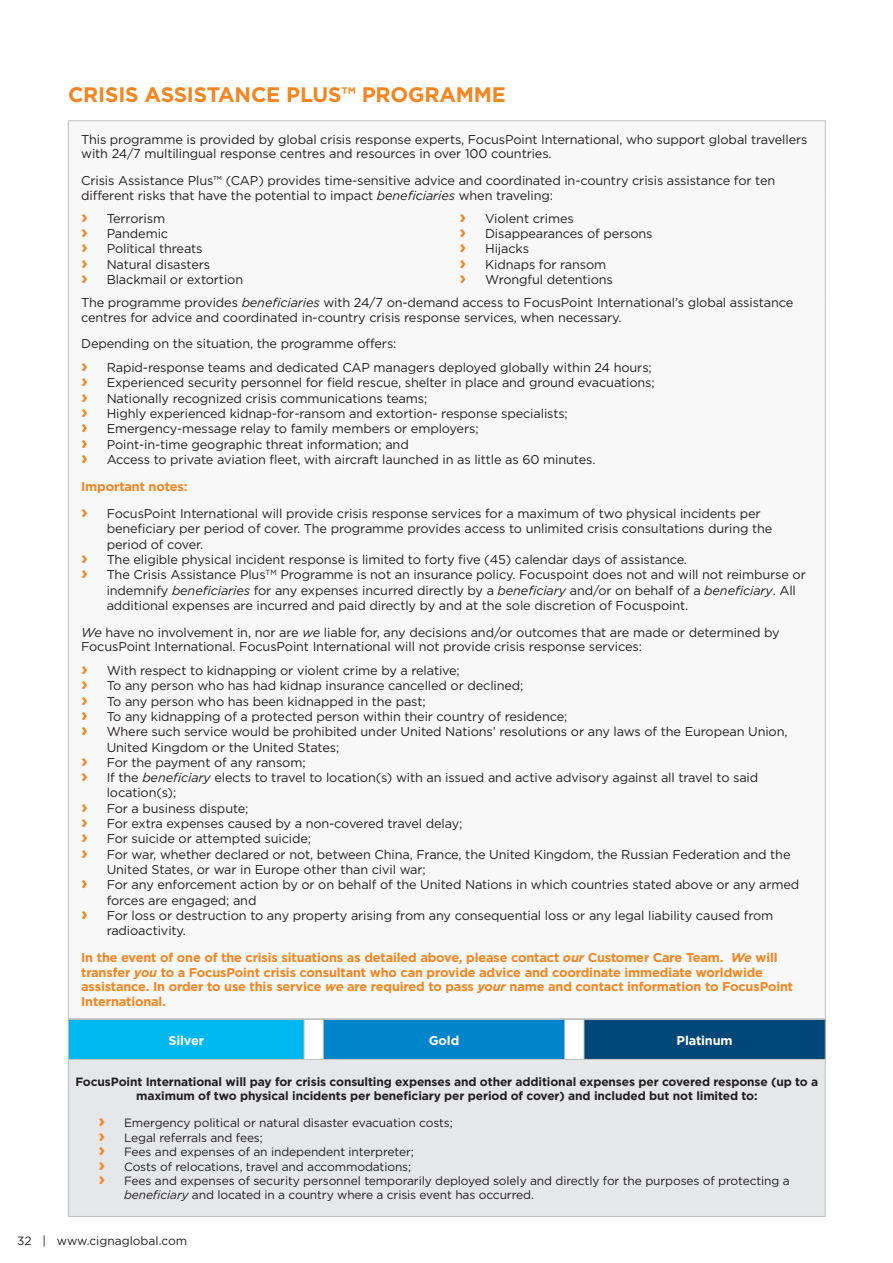
<style>
.page{position:relative;width:893px;height:1263px;background:#fff}
.page>*{position:absolute;margin:0;border:0;box-sizing:border-box;transform-origin:0 0}
.Bullet{font:700 21px "Gotham";letter-spacing:-.01em;color:#f58520}
.t1{font:12.75px/15.3px "Gotham";letter-spacing:-.01em;color:#231f20}
.t2{font:700 12.75px/14.7px "Gotham";letter-spacing:-.01em;color:#f58520}
.t3{font:700 12.75px "Gotham";letter-spacing:-.01em;color:#fff}
.t4{font:12px/14.4px "Gotham";letter-spacing:-.01em;color:#231f20}
.t5{font:700 12px/14.4px "Gotham";letter-spacing:-.01em;color:#231f20;text-align:center}
.s1{font-style:italic}
.s2{font-weight:700;font-size:18px;color:#f58520}
</style>
<div class="page">
<div style="left:68px;top:1019px;width:236px;height:40px;background:#00b8f0"></div>
<div style="left:584px;top:1019px;width:241px;height:40px;background:#004779"></div>
<div style="left:68px;top:1059px;width:757px;height:157px;background:#e6e7e9"></div>
<hr style="left:68px;top:1020px;width:1px;height:39px;background:#bebfc0">
<hr style="left:825px;top:1060px;width:1px;height:156px;background:#bebfc0">
<hr style="left:584px;top:1020px;width:1px;height:39px;background:#bebfc0">
<hr style="left:68px;top:1019px;width:236px;height:1px;background:#bebfc0">
<hr style="left:584px;top:1019px;width:242px;height:1px;background:#bebfc0">
<hr style="left:825px;top:1020px;width:1px;height:39px;background:#bebfc0">
<hr style="left:68px;top:1059px;width:236px;height:1px;background:#bebfc0">
<svg style="left:304px;top:1019px;width:280px;height:41px;background:#2b96d0"></svg>
<hr style="left:584px;top:1059px;width:242px;height:1px;background:#bebfc0">
<hr style="left:68px;top:1060px;width:1px;height:156px;background:#bebfc0">
<hr style="left:68px;top:1216px;width:236px;height:1px;background:#bebfc0">
<svg style="left:304px;top:1216px;width:19px;height:1px"></svg>
<hr style="left:323px;top:1216px;width:242px;height:1px;background:#bebfc0">
<svg style="left:565px;top:1216px;width:19px;height:1px"></svg>
<hr style="left:584px;top:1216px;width:242px;height:1px;background:#bebfc0">
<hr style="left:825px;top:121px;width:1px;height:79px;background:#bebfc0">
<hr style="left:68px;top:120px;width:379px;height:1px;background:#bebfc0">
<hr style="left:447px;top:120px;width:379px;height:1px;background:#bebfc0">
<hr style="left:825px;top:200px;width:1px;height:97px;background:#bebfc0">
<hr style="left:825px;top:297px;width:1px;height:721px;background:#bebfc0">
<hr style="left:68px;top:121px;width:1px;height:79px;background:#bebfc0">
<hr style="left:68px;top:200px;width:1px;height:97px;background:#bebfc0">
<hr style="left:68px;top:297px;width:1px;height:721px;background:#bebfc0">
<hr style="left:68px;top:1018px;width:379px;height:1px;background:#bebfc0">
<hr style="left:447px;top:1018px;width:379px;height:1px;background:#bebfc0">
<p class="Bullet" style="left:68px;top:80px;width:439px">CRISIS ASSISTANCE PLUS™ PROGRAMME</p>
<p class="t1" style="left:81px;top:132px;width:728px;line-height:14.7px">This programme is provided by global crisis response experts, FocusPoint International, who support global travellers with 24/7 multilingual response centres and resources in over 100 countries.</p>
<p class="t1" style="left:81px;top:173px;width:696px;line-height:14.7px">Crisis Assistance Plus™ (CAP) provides time-sensitive advice and coordinated in-country crisis assistance for ten different risks that have the potential to impact <span class="s1">beneficiaries</span> when traveling:</p>
<p class="t1" style="left:81px;top:210px;width:85px"><span class="s2">›</span> Terrorism</p>
<p class="t1" style="left:81px;top:226px;width:89px"><span class="s2">›</span> Pandemic</p>
<p class="t1" style="left:81px;top:241px;width:123px"><span class="s2">›</span> Political threats</p>
<p class="t1" style="left:81px;top:256px;width:131px"><span class="s2">›</span> Natural disasters</p>
<p class="t1" style="left:81px;top:271px;width:164px"><span class="s2">›</span> Blackmail or extortion</p>
<p class="t1" style="left:460px;top:210px;width:116px"><span class="s2">›</span> Violent crimes</p>
<p class="t1" style="left:460px;top:226px;width:194px"><span class="s2">›</span> Disappearances of persons</p>
<p class="t1" style="left:460px;top:241px;width:71px"><span class="s2">›</span> Hijacks</p>
<p class="t1" style="left:460px;top:256px;width:148px"><span class="s2">›</span> Kidnaps for ransom</p>
<p class="t1" style="left:460px;top:271px;width:155px"><span class="s2">›</span> Wrongful detentions</p>
<p class="t1" style="left:81px;top:295px;width:714px;line-height:14.7px">The programme provides <span class="s1">beneficiaries</span> with 24/7 on-demand access to FocusPoint International’s global assistance centres for advice and coordinated in-country crisis response services, when necessary.</p>
<p class="t1" style="left:81px;top:336px;width:317px">Depending on the situation, the programme offers:</p>
<p class="t1" style="left:81px;top:360px;width:572px"><span class="s2">›</span> Rapid-response teams and dedicated CAP managers deployed globally within 24 hours;</p>
<p class="t1" style="left:81px;top:375px;width:575px"><span class="s2">›</span> Experienced security personnel for field rescue, shelter in place and ground evacuations;</p>
<p class="t1" style="left:81px;top:390px;width:348px"><span class="s2">›</span> Nationally recognized crisis communications teams;</p>
<p class="t1" style="left:81px;top:406px;width:488px"><span class="s2">›</span> Highly experienced kidnap-for-ransom and extortion- response specialists;</p>
<p class="t1" style="left:81px;top:421px;width:399px"><span class="s2">›</span> Emergency-message relay to family members or employers;</p>
<p class="t1" style="left:81px;top:436px;width:329px"><span class="s2">›</span> Point-in-time geographic threat information; and</p>
<p class="t1" style="left:81px;top:451px;width:516px"><span class="s2">›</span> Access to private aviation fleet, with aircraft launched in as little as 60 minutes.</p>
<p class="t2" style="left:81px;top:479px;width:108px">Important notes:</p>
<p class="t1" style="left:107px;top:506px;width:667px;text-indent:-26px"><span class="s2">›</span> FocusPoint International will provide crisis response services for a maximum of two physical incidents per beneficiary per period of cover. The programme provides access to unlimited crisis consultations during the period of cover.</p>
<p class="t1" style="left:81px;top:551px;width:607px"><span class="s2">›</span> The eligible physical incident response is limited to forty five (45) calendar days of assistance.</p>
<p class="t1" style="left:107px;top:567px;width:701px;text-indent:-26px"><span class="s2">›</span> The Crisis Assistance Plus<sup>TM</sup> Programme is not an insurance policy. Focuspoint does not and will not reimburse or indemnify <span class="s1">beneficiaries</span> for any expenses incurred directly by a <span class="s1">beneficiary</span> and/or on behalf of a <span class="s1">beneficiary</span>. All additional expenses are incurred and paid directly by and at the sole discretion of Focuspoint.</p>
<p class="t1" style="left:81px;top:624px;width:700px;line-height:14.7px"><span class="s1">We</span> have no involvement in, nor are <span class="s1">we</span> liable for, any decisions and/or outcomes that are made or determined by<br>FocusPoint International. FocusPoint International will not provide crisis response services:</p>
<p class="t1" style="left:81px;top:663px;width:380px"><span class="s2">›</span> With respect to kidnapping or violent crime by a relative;</p>
<p class="t1" style="left:81px;top:678px;width:444px"><span class="s2">›</span> To any person who has had kidnap insurance cancelled or declined;</p>
<p class="t1" style="left:81px;top:693px;width:346px"><span class="s2">›</span> To any person who has been kidnapped in the past;</p>
<p class="t1" style="left:81px;top:708px;width:488px"><span class="s2">›</span> To any kidnapping of a protected person within their country of residence;</p>
<p class="t1" style="left:107px;top:724px;width:682px;text-indent:-26px"><span class="s2">›</span> Where such service would be prohibited under United Nations’ resolutions or any laws of the European Union,<br>United Kingdom or the United States;</p>
<p class="t1" style="left:81px;top:754px;width:226px"><span class="s2">›</span> For the payment of any ransom;</p>
<p class="t1" style="left:107px;top:770px;width:653px;text-indent:-26px"><span class="s2">›</span> If the <span class="s1">beneficiary</span> elects to travel to location(s) with an issued and active advisory against all travel to said location(s);</p>
<p class="t1" style="left:81px;top:800px;width:169px"><span class="s2">›</span> For a business dispute;</p>
<p class="t1" style="left:81px;top:816px;width:383px"><span class="s2">›</span> For extra expenses caused by a non-covered travel delay;</p>
<p class="t1" style="left:81px;top:831px;width:231px"><span class="s2">›</span> For suicide or attempted suicide;</p>
<p class="t1" style="left:107px;top:846px;width:685px;text-indent:-26px"><span class="s2">›</span> For war, whether declared or not, between China, France, the United Kingdom, the Russian Federation and the<br>United States, or war in Europe other than civil war;</p>
<p class="t1" style="left:107px;top:877px;width:694px;text-indent:-26px"><span class="s2">›</span> For any enforcement action by or on behalf of the United Nations in which countries stated above or any armed forces are engaged; and</p>
<p class="t1" style="left:107px;top:907px;width:668px;text-indent:-26px"><span class="s2">›</span> For loss or destruction to any property arising from any consequential loss or any legal liability caused from radioactivity.</p>
<p class="t2" style="left:81px;top:950px;width:713px">In the event of one of the crisis situations as detailed above, please contact <span class="s1">our</span> Customer Care Team. <span class="s1">We</span> will transfer <span class="s1">you</span> to a FocusPoint crisis consultant who can provide advice and coordinate immediate worldwide assistance. In order to use this service <span class="s1">we</span> are required to pass <span class="s1">your</span> name and contact information to FocusPoint International.</p>
<p class="t3" style="left:168px;top:1031px;width:37px">Silver</p>
<p class="t3" style="left:429px;top:1031px;width:32px">Gold</p>
<p class="t3" style="left:677px;top:1031px;width:58px">Platinum</p>
<p class="t5" style="left:75px;top:1074px;width:744px">FocusPoint International will pay for crisis consulting expenses and other additional expenses per covered response (up to a maximum of two physical incidents per beneficiary per period of cover) and included but not limited to:</p>
<p class="t4" style="left:99px;top:1116px;width:356px"><span class="s2">›</span> Emergency political or natural disaster evacuation costs;</p>
<p class="t4" style="left:99px;top:1130px;width:166px"><span class="s2">›</span> Legal referrals and fees;</p>
<p class="t4" style="left:99px;top:1144px;width:317px"><span class="s2">›</span> Fees and expenses of an independent interpreter;</p>
<p class="t4" style="left:99px;top:1159px;width:314px"><span class="s2">›</span> Costs of relocations, travel and accommodations;</p>
<p class="t4" style="left:124px;top:1173px;width:667px;text-indent:-26px"><span class="s2">›</span> Fees and expenses of security personnel temporarily deployed solely and directly for the purposes of protecting a <span class="s1">beneficiary</span> and located in a country where a crisis event has occurred.</p>
<p class="t4" style="left:17px;top:1233px;width:172px">32 | www.cignaglobal.com</p>
</div>
